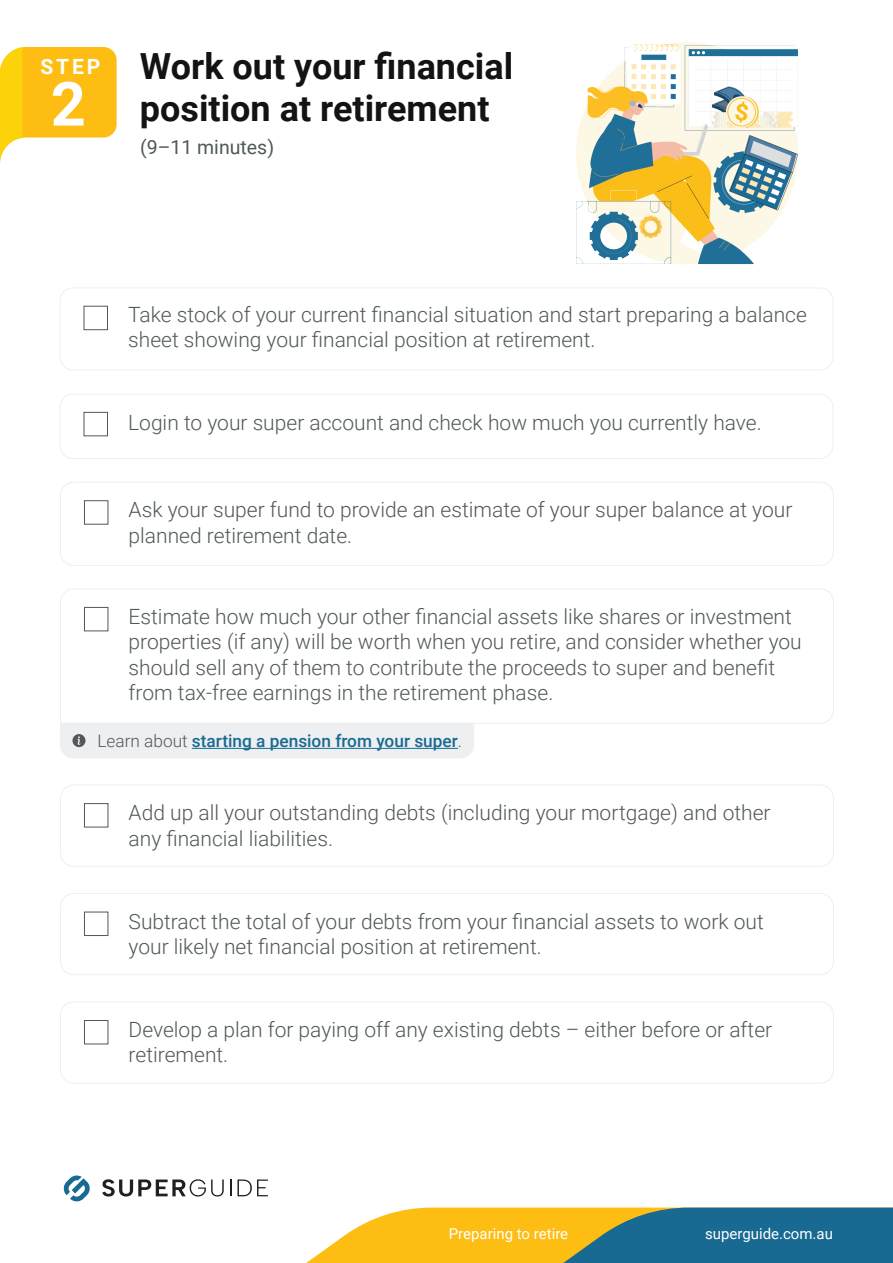
<style>
.page{position:relative;width:893px;height:1263px;background:#fff}
.page>*{position:absolute;margin:0;border:0;box-sizing:border-box;transform-origin:0 0}
.t1{font:700 61.05px "Roboto";color:#fff}
.t2{font:700 36px/42px "Roboto";color:#141313}
.t3{font:300 21px/25.2px "Roboto";color:#505858}
.t4{font:700 21px "Roboto";color:#fff}
.t5{font:19.5px "Roboto";color:#505858}
.t6{font:500 17.25px "Roboto";color:#196a93}
.t7{font:15px "Roboto";color:#fff}
.s1{font-weight:300;color:#505858}
</style>
<div class="page">
<svg style="left:306px;top:1207px;width:587px;height:56px;background:#8e9a64"></svg>
<svg style="left:63px;top:1175px;width:27px;height:27px"></svg>
<svg style="left:237px;top:1179px;width:31px;height:17px"></svg>
<svg style="left:102px;top:1179px;width:122px;height:18px"></svg>
<svg style="left:230px;top:1179px;width:1px;height:17px"></svg>
<div style="left:60px;top:288px;width:773px;height:82px;border:1px solid #edeff0;border-radius:13px"></div>
<div style="left:84px;top:306px;width:24px;height:24px;background:#fff;border:1px solid #515958"></div>
<div style="left:60px;top:482px;width:774px;height:84px;border:1px solid #edeff0;border-radius:13px"></div>
<div style="left:84px;top:500px;width:24px;height:25px;background:#fff;border:1px solid #515958"></div>
<div style="left:60px;top:785px;width:774px;height:82px;border:1px solid #edeff0;border-radius:13px"></div>
<div style="left:84px;top:803px;width:24px;height:24px;background:#fff;border:1px solid #515958"></div>
<div style="left:60px;top:893px;width:774px;height:82px;border:1px solid #edeff0;border-radius:13px"></div>
<div style="left:84px;top:912px;width:24px;height:24px;background:#fff;border:1px solid #515958"></div>
<div style="left:60px;top:1001px;width:774px;height:82px;border:1px solid #edeff0;border-radius:13px"></div>
<div style="left:84px;top:1020px;width:24px;height:24px;background:#fff;border:1px solid #515958"></div>
<svg style="left:0;top:47px;width:117px;height:116px"></svg>
<div style="left:60px;top:394px;width:773px;height:65px;border:1px solid #edeff0;border-radius:13px"></div>
<div style="left:84px;top:412px;width:24px;height:24px;background:#fff;border:1px solid #515958"></div>
<svg style="left:60px;top:588px;width:774px;height:136px"></svg>
<div style="left:84px;top:607px;width:24px;height:24px;background:#fff;border:1px solid #515958"></div>
<div style="left:60px;top:722px;width:414px;height:36px;background:#edeff0"></div>
<hr style="left:192px;top:748px;width:266px;height:1px;background:#196a93">
<img style="left:530px;top:42px;width:303px;height:262px">
<p class="t4" style="left:40px;top:51px;width:61px">STEP</p>
<h1 class="t1" style="left:51px;top:61px;width:37px">2</h1>
<h2 class="t2" style="left:140px;top:44px;width:375px">Work out your financial position at retirement</h2>
<p class="t5" style="left:140px;top:133px;width:136px">(9–11 minutes)</p>
<p class="t3" style="left:128px;top:301px;width:680px">Take stock of your current financial situation and start preparing a balance sheet showing your financial position at retirement.</p>
<p class="t3" style="left:128px;top:409px;width:635px">Login to your super account and check how much you currently have.</p>
<p class="t3" style="left:129px;top:497px;width:665px">Ask your super fund to provide an estimate of your super balance at your planned retirement date.</p>
<p class="t3" style="left:129px;top:603px;width:675px">Estimate how much your other financial assets like shares or investment properties (if any) will be worth when you retire, and consider whether you should sell any of them to contribute the proceeds to super and benefit from tax-free earnings in the retirement phase.</p>
<p class="t6" style="left:97px;top:729px;width:366px"><span class="s1">Learn about</span> starting a pension from your super<span class="s1">.</span></p>
<p class="t3" style="left:129px;top:799px;width:643px">Add up all your outstanding debts (including your mortgage) and other any financial liabilities.</p>
<p class="t3" style="left:129px;top:908px;width:637px">Subtract the total of your debts from your financial assets to work out your likely net financial position at retirement.</p>
<p class="t3" style="left:129px;top:1016px;width:645px">Develop a plan for paying off any existing debts – either before or after retirement.</p>
<p class="t7" style="left:449px;top:1223px;width:121px">Preparing to retire</p>
<p class="t7" style="left:705px;top:1223px;width:129px">superguide.com.au</p>
</div>
